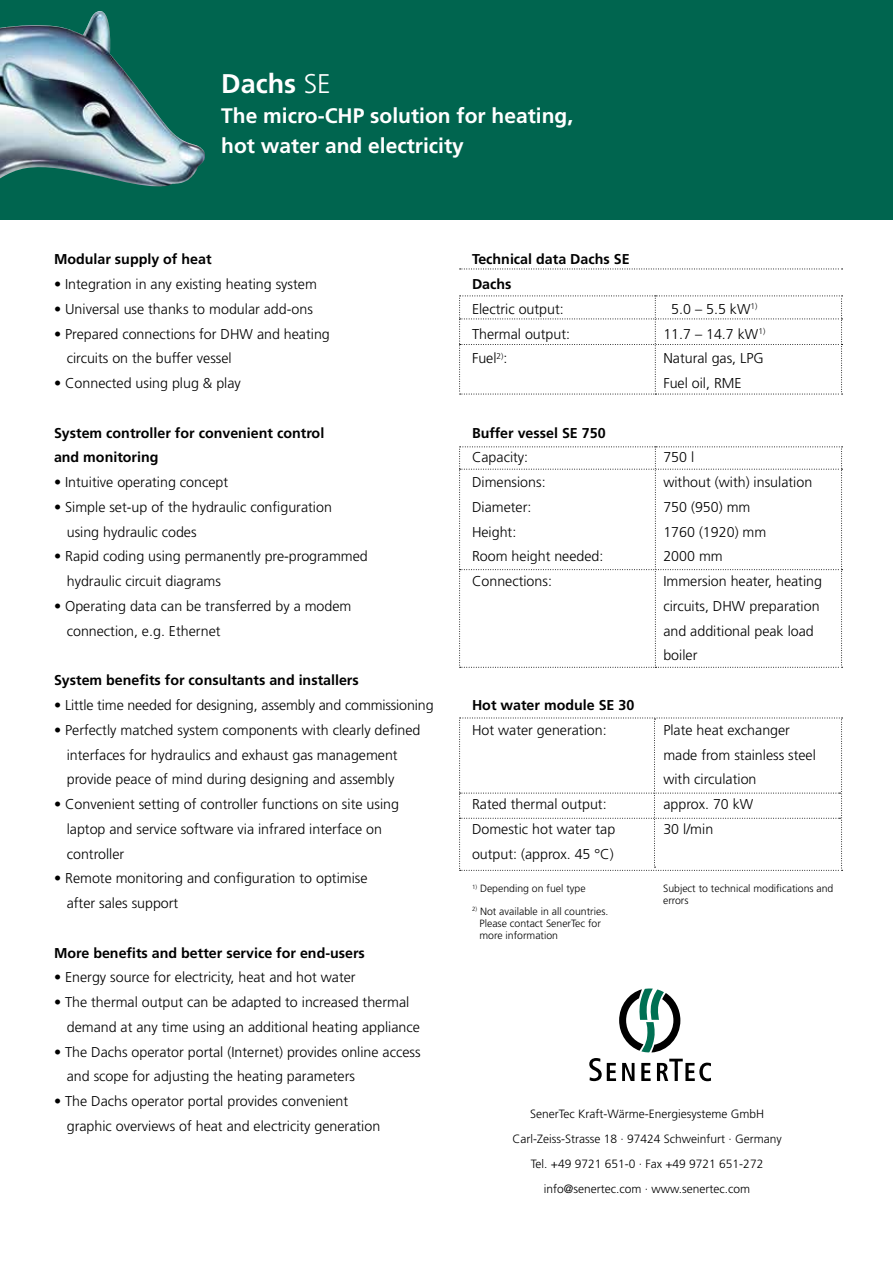
<style>
.page{position:relative;width:893px;height:1263px;background:#fff}
.page>*{position:absolute;margin:0;border:0;box-sizing:border-box;transform-origin:0 0}
.t1{font:700 27px "Frutiger";color:#fff}
.t2{font:700 21px/30px "Frutiger";color:#fff}
.t3{font:300 14.25px/24.8px "Frutiger";color:#000}
.t4{font:700 14.25px/24.8px "Frutiger";color:#000}
.t5{font:300 12px/24.8px "Frutiger";color:#000;text-align:center}
.t6{font:300 10.5px/12px "Frutiger";color:#000}
.s1{font-weight:300}
.s2{color:#fff}
</style>
<div class="page">
<div style="left:0;top:0;width:893px;height:219px;background:#00654f"></div>
<img style="left:0;top:11px;width:205px;height:176px">
<svg style="left:619px;top:988px;width:61px;height:64px"></svg>
<svg style="left:589px;top:1058px;width:27px;height:23px"></svg>
<svg style="left:622px;top:1063px;width:12px;height:18px"></svg>
<svg style="left:641px;top:1063px;width:10px;height:18px"></svg>
<svg style="left:657px;top:1059px;width:54px;height:22px"></svg>
<svg style="left:459px;top:446px;width:384px;height:222px"></svg>
<svg style="left:460px;top:269px;width:383px;height:1px"></svg>
<svg style="left:459px;top:296px;width:384px;height:99px"></svg>
<svg style="left:459px;top:718px;width:384px;height:153px"></svg>
<h1 class="t1" style="left:221px;top:68px;width:111px">Dachs <span class="s1">SE</span></h1>
<h2 class="t2" style="left:221px;top:101px;width:354px">The micro-CHP solution for heating, hot water and electricity</h2>
<p class="t4" style="left:54px;top:247px;width:159px">Modular supply of heat</p>
<p class="t3" style="left:54px;top:272px;width:264px">• Integration in any existing heating system</p>
<p class="t3" style="left:54px;top:297px;width:260px">• Universal use thanks to modular add-ons</p>
<p class="t3" style="left:67px;top:321px;width:265px;text-indent:-13px">• Prepared connections for DHW and heating circuits on the buffer vessel</p>
<p class="t3" style="left:54px;top:371px;width:188px">• Connected using plug &amp; play</p>
<p class="t4" style="left:54px;top:420px;width:272px">System controller for convenient control and monitoring</p>
<p class="t3" style="left:54px;top:470px;width:176px">• Intuitive operating concept</p>
<p class="t3" style="left:67px;top:495px;width:267px;text-indent:-13px">• Simple set-up of the hydraulic configuration using hydraulic codes</p>
<p class="t3" style="left:67px;top:544px;width:303px;text-indent:-13px">• Rapid coding using permanently pre-programmed hydraulic circuit diagrams</p>
<p class="t3" style="left:67px;top:594px;width:286px;text-indent:-13px">• Operating data can be transferred by a modem connection, e.g. Ethernet</p>
<p class="t4" style="left:54px;top:668px;width:306px">System benefits for consultants and installers</p>
<p class="t3" style="left:54px;top:693px;width:381px">• Little time needed for designing, assembly and commissioning</p>
<p class="t3" style="left:67px;top:717px;width:355px;text-indent:-13px">• Perfectly matched system components with clearly defined interfaces for hydraulics and exhaust gas management provide peace of mind during designing and assembly</p>
<p class="t3" style="left:67px;top:792px;width:334px;text-indent:-13px">• Convenient setting of controller functions on site using laptop and service software via infrared interface on controller</p>
<p class="t3" style="left:67px;top:866px;width:302px;text-indent:-13px">• Remote monitoring and configuration to optimise after sales support</p>
<p class="t4" style="left:54px;top:940px;width:312px">More benefits and better service for end-users</p>
<p class="t3" style="left:54px;top:965px;width:303px">• Energy source for electricity, heat and hot water</p>
<p class="t3" style="left:67px;top:990px;width:355px;text-indent:-13px">• The thermal output can be adapted to increased thermal demand at any time using an additional heating appliance</p>
<p class="t3" style="left:67px;top:1039px;width:355px;text-indent:-13px">• The Dachs operator portal (Internet) provides online access and scope for adjusting the heating parameters</p>
<p class="t3" style="left:67px;top:1089px;width:315px;text-indent:-13px">• The Dachs operator portal provides convenient graphic overviews of heat and electricity generation</p>
<p class="t4" style="left:472px;top:247px;width:159px">Technical data Dachs SE<br>Dachs</p>
<p class="t3" style="left:472px;top:297px;width:93px">Electric output:</p>
<p class="t3" style="left:663px;top:297px;width:96px"><span class="s2">0</span>5.0 – 5.5 kW<sup>1)</sup></p>
<p class="t3" style="left:472px;top:321px;width:100px">Thermal output:</p>
<p class="t3" style="left:663px;top:321px;width:103px">11.7 – 14.7 kW<sup>1)</sup></p>
<p class="t3" style="left:472px;top:346px;width:37px">Fuel<sup>2)</sup>:</p>
<p class="t3" style="left:663px;top:346px;width:102px">Natural gas, LPG<br>Fuel oil, RME</p>
<p class="t4" style="left:472px;top:420px;width:135px">Buffer vessel SE 750</p>
<p class="t3" style="left:472px;top:445px;width:58px">Capacity:</p>
<p class="t3" style="left:663px;top:445px;width:32px">750 l</p>
<p class="t3" style="left:472px;top:470px;width:75px">Dimensions:</p>
<p class="t3" style="left:663px;top:470px;width:150px">without (with) insulation</p>
<p class="t3" style="left:472px;top:495px;width:61px">Diameter:</p>
<p class="t3" style="left:663px;top:495px;width:89px">750 (950) mm</p>
<p class="t3" style="left:472px;top:519px;width:46px">Height:</p>
<p class="t3" style="left:663px;top:519px;width:104px">1760 (1920) mm</p>
<p class="t3" style="left:472px;top:544px;width:133px">Room height needed:</p>
<p class="t3" style="left:663px;top:544px;width:61px">2000 mm</p>
<p class="t3" style="left:472px;top:569px;width:81px">Connections:</p>
<p class="t3" style="left:663px;top:569px;width:160px">Immersion heater, heating circuits, DHW preparation and additional peak load boiler</p>
<p class="t4" style="left:472px;top:692px;width:164px">Hot water module SE 30</p>
<p class="t3" style="left:472px;top:717px;width:136px">Hot water generation:</p>
<p class="t3" style="left:663px;top:717px;width:154px">Plate heat exchanger made from stainless steel with circulation</p>
<p class="t3" style="left:472px;top:792px;width:136px">Rated thermal output:</p>
<p class="t3" style="left:663px;top:792px;width:92px">approx. 70 kW</p>
<p class="t3" style="left:472px;top:816px;width:145px">Domestic hot water tap</p>
<p class="t3" style="left:663px;top:816px;width:51px">30 l/min</p>
<p class="t3" style="left:472px;top:841px;width:143px">output: (approx. 45 °C)</p>
<p class="t6" style="left:663px;top:883px;width:172px">Subject to technical modifications and errors</p>
<p class="t6" style="left:472px;top:883px;width:115px"><sup>1)</sup> Depending on fuel type</p>
<p class="t6" style="left:479px;top:905px;width:130px;text-indent:-8px"><sup>2)</sup> Not available in all countries.<br>Please contact SenerTec for more information</p>
<p class="t5" style="left:512px;top:1102px;width:271px">SenerTec Kraft-Wärme-Energiesysteme GmbH Carl-Zeiss-Strasse 18 · 97424 Schweinfurt · Germany Tel. +49 9721 651-0 · Fax +49 9721 651-272 info@senertec.com · www.senertec.com</p>
</div>
